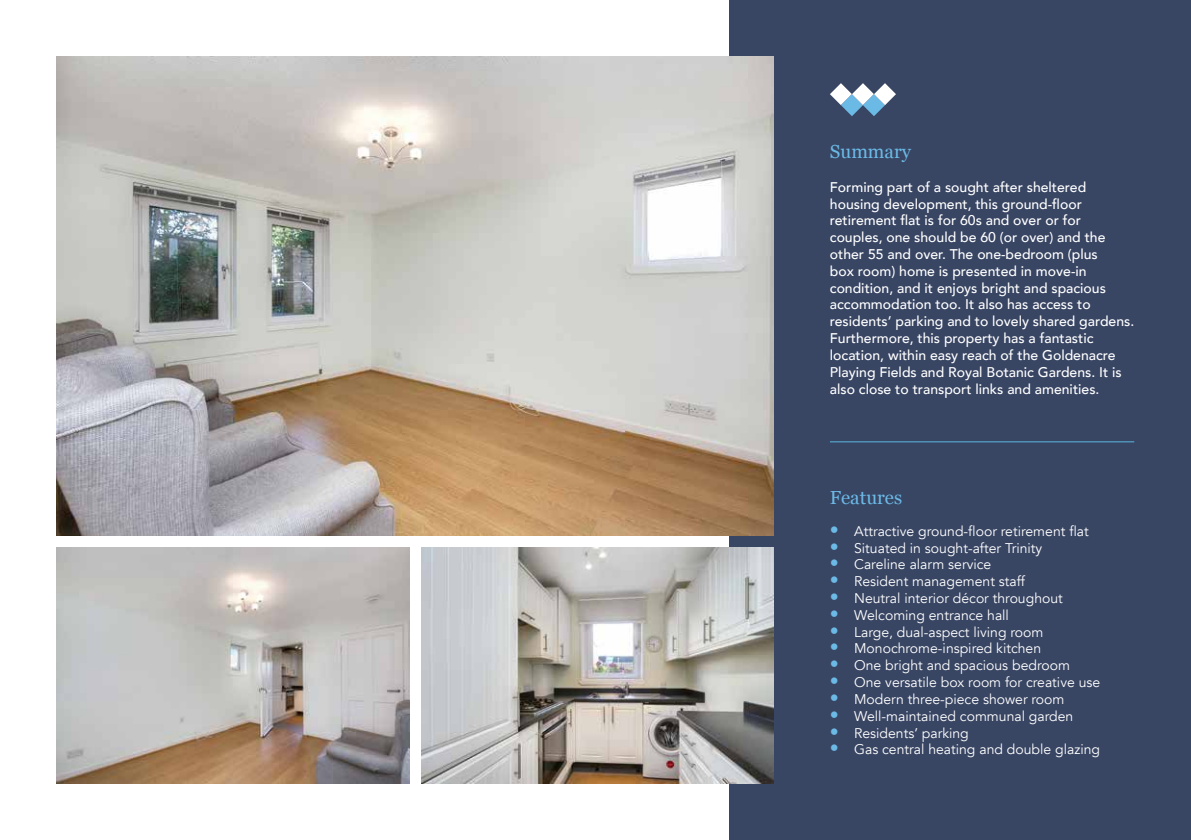
<style>
.page{position:relative;width:1191px;height:840px;background:#fff}
.page>*{position:absolute;margin:0;border:0;box-sizing:border-box;transform-origin:0 0}
.Body_copy{font:18.8px "Georgia";color:#6bbae6}
.Body_copy-2{font:500 14px/16.8px "Avenir";color:#fff}
.t1{font:14px "Avenir";color:#fff}
.s1{font-size:18px;color:#6bbae6}
</style>
<div class="page">
<div style="left:729px;top:0;width:462px;height:839px;background:#384563"></div>
<img style="left:421px;top:547px;width:352px;height:235px">
<img style="left:56px;top:57px;width:717px;height:478px">
<img style="left:57px;top:547px;width:353px;height:235px">
<svg style="left:830px;top:83px;width:66px;height:33px"></svg>
<hr style="left:830px;top:441px;width:304px;height:1px;background:#5bb6e0">
<p class="Body_copy" style="left:830px;top:138px;width:83px">Summary</p>
<p class="Body_copy-2" style="left:830px;top:177px;width:306px">Forming part of a sought after sheltered housing development, this ground-floor retirement flat is for 60s and over or for couples, one should be 60 (or over) and the other 55 and over. The one-bedroom (plus<br>box room) home is presented in move-in condition, and it enjoys bright and spacious accommodation too. It also has access to residents’ parking and to lovely shared gardens.<br>Furthermore, this property has a fantastic location, within easy reach of the Goldenacre Playing Fields and Royal Botanic Gardens. It is also close to transport links and amenities.</p>
<p class="Body_copy" style="left:830px;top:484px;width:74px">Features</p>
<p class="t1" style="left:830px;top:522px;width:260px"><span class="s1">•</span> Attractive ground-floor retirement flat</p>
<p class="t1" style="left:830px;top:539px;width:214px"><span class="s1">•</span> Situated in sought-after Trinity</p>
<p class="t1" style="left:830px;top:556px;width:163px"><span class="s1">•</span> Careline alarm service</p>
<p class="t1" style="left:830px;top:572px;width:196px"><span class="s1">•</span> Resident management staff</p>
<p class="t1" style="left:830px;top:589px;width:234px"><span class="s1">•</span> Neutral interior décor throughout</p>
<p class="t1" style="left:830px;top:606px;width:181px"><span class="s1">•</span> Welcoming entrance hall</p>
<p class="t1" style="left:830px;top:623px;width:215px"><span class="s1">•</span> Large, dual-aspect living room</p>
<p class="t1" style="left:830px;top:640px;width:213px"><span class="s1">•</span> Monochrome-inspired kitchen</p>
<p class="t1" style="left:830px;top:656px;width:241px"><span class="s1">•</span> One bright and spacious bedroom</p>
<p class="t1" style="left:830px;top:673px;width:272px"><span class="s1">•</span> One versatile box room for creative use</p>
<p class="t1" style="left:830px;top:690px;width:236px"><span class="s1">•</span> Modern three-piece shower room</p>
<p class="t1" style="left:830px;top:707px;width:245px"><span class="s1">•</span> Well-maintained communal garden</p>
<p class="t1" style="left:830px;top:724px;width:140px"><span class="s1">•</span> Residents’ parking</p>
<p class="t1" style="left:830px;top:740px;width:272px"><span class="s1">•</span> Gas central heating and double glazing</p>
</div>
